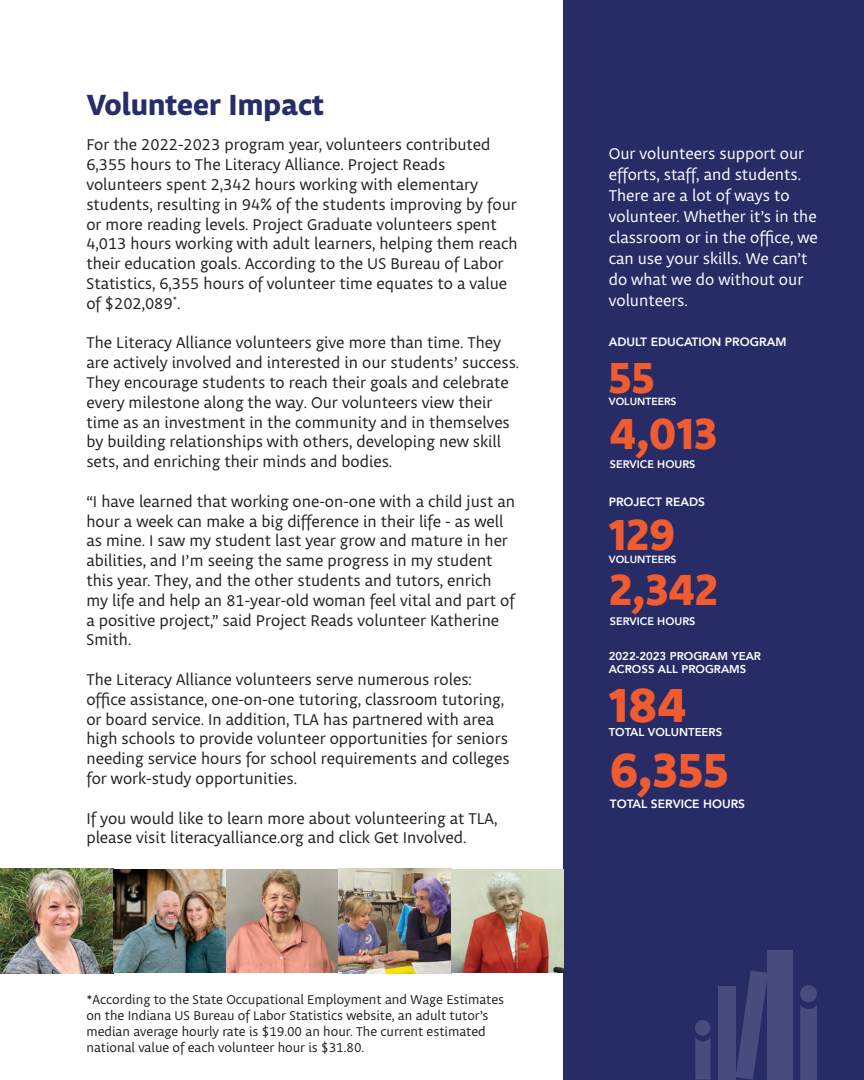
<style>
.page{position:relative;width:864px;height:1080px;background:#fff}
.page>*{position:absolute;margin:0;border:0;box-sizing:border-box;transform-origin:0 0}
.t1{font:800 48px "Komet";color:#f15b30}
.t2{font:800 43.65px "Komet";color:#f15b30}
.t3{font:700 30px "Obliqua Sans";color:#272d68}
.t4{font:16.5px/19.8px "Obliqua Sans";color:#231f20}
.t5{font:16.5px/21px "Obliqua Sans";color:#fff}
.t6{font:13.5px/16.2px "Obliqua Sans";color:#231f20}
.t7{font:800 12px "Avenir";color:#fff}
.t8{font:800 11.4px "Avenir";color:#fff}
.t9{font:800 10.95px "Avenir";color:#fff}
.t10{font:800 10.35px "Avenir";color:#fff}
</style>
<div class="page">
<div style="left:564px;top:0;width:300px;height:1080px;background:#272c67"></div>
<div style="left:718px;top:986px;width:18px;height:94px;background:#474b7d"></div>
<svg style="left:800px;top:1005px;width:17px;height:75px"></svg>
<svg style="left:695px;top:1037px;width:16px;height:43px"></svg>
<svg style="left:736px;top:970px;width:32px;height:110px"></svg>
<div style="left:768px;top:951px;width:25px;height:129px;background:#474b7d"></div>
<div style="left:800px;top:985px;width:17px;height:17px;background:#474b7d;border-radius:50%"></div>
<div style="left:695px;top:1020px;width:15px;height:16px;background:#474b7d;border-radius:50%"></div>
<img style="left:226px;top:868px;width:338px;height:106px">
<img style="left:0;top:869px;width:226px;height:104px">
<p class="t3" style="left:86px;top:88px;width:239px">Volunteer Impact</p>
<p class="t4" style="left:86px;top:136px;width:433px">For the 2022-2023 program year, volunteers contributed 6,355 hours to The Literacy Alliance. Project Reads volunteers spent 2,342 hours working with elementary students, resulting in 94% of the students improving by four or more reading levels. Project Graduate volunteers spent 4,013 hours working with adult learners, helping them reach their education goals. According to the US Bureau of Labor Statistics, 6,355 hours of volunteer time equates to a value of $202,089<sup>*</sup>.</p>
<p class="t4" style="left:86px;top:334px;width:434px">The Literacy Alliance volunteers give more than time. They are actively involved and interested in our students’ success.<br>They encourage students to reach their goals and celebrate every milestone along the way. Our volunteers view their time as an investment in the community and in themselves by building relationships with others, developing new skill sets, and enriching their minds and bodies.</p>
<p class="t4" style="left:86px;top:492px;width:430px">“I have learned that working one-on-one with a child just an hour a week can make a big difference in their life - as well as mine. I saw my student last year grow and mature in her abilities, and I’m seeing the same progress in my student this year. They, and the other students and tutors, enrich my life and help an 81-year-old woman feel vital and part of a positive project,” said Project Reads volunteer Katherine Smith.</p>
<p class="t4" style="left:86px;top:670px;width:425px">The Literacy Alliance volunteers serve numerous roles: office assistance, one-on-one tutoring, classroom tutoring, or board service. In addition, TLA has partnered with area high schools to provide volunteer opportunities for seniors needing service hours for school requirements and colleges for work-study opportunities.</p>
<p class="t4" style="left:86px;top:809px;width:413px">If you would like to learn more about volunteering at TLA, please visit literacyalliance.org and click Get Involved.</p>
<p class="t6" style="left:86px;top:992px;width:419px">*According to the State Occupational Employment and Wage Estimates on the Indiana US Bureau of Labor Statistics website, an adult tutor’s median average hourly rate is $19.00 an hour. The current estimated national value of each volunteer hour is $31.80.</p>
<p class="t5" style="left:609px;top:144px;width:211px">Our volunteers support our efforts, staff, and students.<br>There are a lot of ways to volunteer. Whether it’s in the classroom or in the office, we can use your skills. We can’t do what we do without our volunteers.</p>
<p class="t7" style="left:609px;top:332px;width:179px">ADULT EDUCATION PROGRAM</p>
<p class="t2" style="left:609px;top:349px;width:48px">55</p>
<p class="t10" style="left:609px;top:393px;width:69px">VOLUNTEERS</p>
<p class="t2" style="left:610px;top:405px;width:109px">4,013</p>
<p class="t9" style="left:610px;top:455px;width:87px">SERVICE HOURS</p>
<p class="t7" style="left:609px;top:492px;width:98px">PROJECT READS</p>
<p class="t2" style="left:609px;top:507px;width:68px">129</p>
<p class="t10" style="left:609px;top:551px;width:69px">VOLUNTEERS</p>
<p class="t2" style="left:610px;top:562px;width:110px">2,342</p>
<p class="t9" style="left:610px;top:612px;width:87px">SERVICE HOURS</p>
<p class="t8" style="left:609px;top:647px;width:154px">2022-2023 PROGRAM YEAR</p>
<p class="t8" style="left:609px;top:661px;width:139px">ACROSS ALL PROGRAMS</p>
<p class="t1" style="left:609px;top:674px;width:79px">184</p>
<p class="t8" style="left:609px;top:723px;width:115px">TOTAL VOLUNTEERS</p>
<p class="t1" style="left:610px;top:739px;width:121px">6,355</p>
<p class="t7" style="left:610px;top:794px;width:137px">TOTAL SERVICE HOURS</p>
</div>
